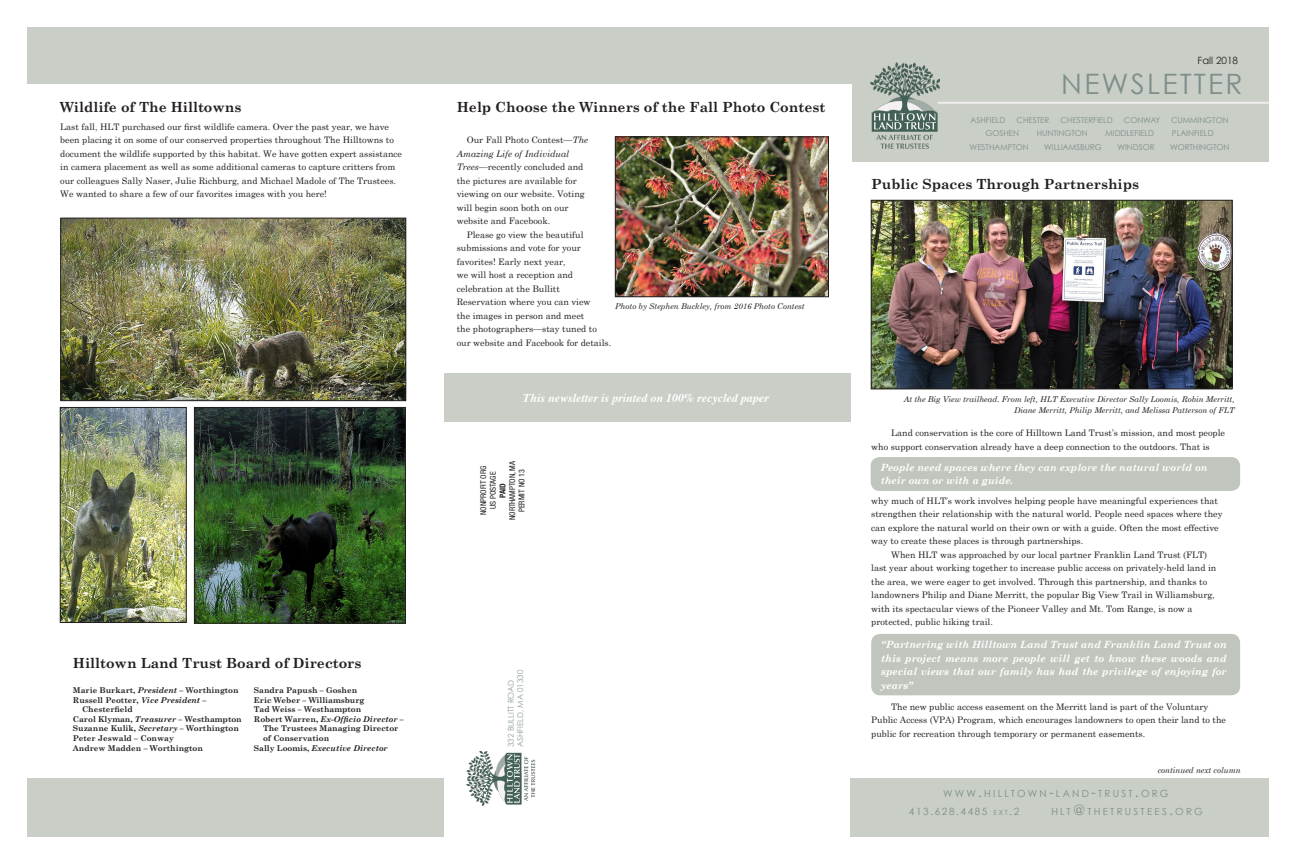
<style>
.page{position:relative;width:1296px;height:864px;background:#fff}
.page>*{position:absolute;margin:0;border:0;box-sizing:border-box;transform-origin:0 0}
.t1{font:28.1px "Century Gothic";letter-spacing:.08em;color:#7d8e8b}
.t2{font:700 14px "Century Schoolbook";color:#231f20}
.t3{font:italic 700 12px "Times";color:#fff}
.t4{font:italic 700 10px/13.5px "Century Schoolbook";color:#fff;text-align:justify}
.t5{font:10px "Century Gothic";letter-spacing:.16em;color:#7d8e8b}
.t6{font:10px "Century Gothic";color:#231f20}
.t7{font:9.8px "Century Gothic";letter-spacing:.23em;color:#7d8e8b}
.t8{font:9px/13.5px "Century Schoolbook";color:#231f20}
.t9{font:700 8px "Century Schoolbook";color:#231f20}
.t10{font:italic 8px/11px "Century Schoolbook";color:#231f20;text-align:right}
.t11{font:8px "Century Gothic";color:#7d8e8b}
.t12{font:italic 700 8px "Century Schoolbook";color:#231f20}
.t13{font:condensed 8px/9.6px "Helvetica Neue";color:#231f20;text-align:center}
.t14{font:8px/9.4px "Century Gothic";color:#8e9e9b}
.t15{font:700 condensed 8px "Helvetica Neue";color:#231f20}
.s1{font-style:italic}
.s2{font-style:normal}
.s3{font-size:14px}
.s4{font-size:7px}
</style>
<div class="page">
<div style="left:852px;top:27px;width:417px;height:135px;background:#c9cec6"></div>
<img style="left:467px;top:752px;width:69px;height:54px">
<hr style="left:938px;top:102px;width:331px;height:2px;background:#eee">
<img style="left:870px;top:62px;width:69px;height:87px">
<div style="left:851px;top:779px;width:418px;height:58px;background:#c9cec6"></div>
<div style="left:27px;top:27px;width:825px;height:57px;background:#c9cec6"></div>
<div style="left:444px;top:374px;width:407px;height:48px;background:#c9cec6"></div>
<div style="left:27px;top:779px;width:417px;height:58px;background:#c9cec6"></div>
<div style="left:871px;top:634px;width:369px;height:61px;background:#c0c6bd;border-radius:9px"></div>
<div style="left:871px;top:457px;width:369px;height:34px;background:#c0c6bd;border-radius:9px"></div>
<img style="left:873px;top:202px;width:358px;height:185px">
<div style="left:871px;top:200px;width:362px;height:189px;border:1px solid #231f20"></div>
<img style="left:62px;top:220px;width:342px;height:179px">
<div style="left:60px;top:218px;width:346px;height:183px;border:1px solid #231f20"></div>
<img style="left:62px;top:409px;width:123px;height:212px">
<div style="left:60px;top:407px;width:127px;height:216px;border:1px solid #231f20"></div>
<img style="left:196px;top:409px;width:208px;height:213px">
<div style="left:194px;top:407px;width:212px;height:217px;border:1px solid #231f20"></div>
<img style="left:617px;top:138px;width:210px;height:157px">
<div style="left:615px;top:136px;width:214px;height:161px;border:1px solid #231f20"></div>
<h2 class="t2" style="left:60px;top:98px;width:183px">Wildlife of The Hilltowns</h2>
<p class="t8" style="left:60px;top:120px;width:343px">Last fall, HLT purchased our first wildlife camera. Over the past year, we have been placing it on some of our conserved properties throughout The Hilltowns to document the wildlife supported by this habitat. We have gotten expert assistance in camera placement as well as some additional cameras to capture critters from our colleagues Sally Naser, Julie Richburg, and Michael Madole of The Trustees.<br>We wanted to share a few of our favorites images with you here!</p>
<h2 class="t2" style="left:73px;top:655px;width:290px">Hilltown Land Trust Board of Directors</h2>
<p class="t9" style="left:73px;top:685px;width:167px">Marie Burkart, <span class="s1">President</span> – Worthington</p>
<p class="t9" style="left:73px;top:695px;width:135px">Russell Peotter, <span class="s1">Vice President</span> –</p>
<p class="t9" style="left:82px;top:704px;width:52px">Chesterfield</p>
<p class="t9" style="left:73px;top:714px;width:170px">Carol Klyman, <span class="s1">Treasurer</span> – Westhampton</p>
<p class="t9" style="left:73px;top:724px;width:168px">Suzanne Kulik, <span class="s1">Secretary</span> – Worthington</p>
<p class="t9" style="left:73px;top:733px;width:103px">Peter Jeswald – Conway</p>
<p class="t9" style="left:73px;top:743px;width:131px">Andrew Madden – Worthington</p>
<p class="t9" style="left:254px;top:685px;width:105px">Sandra Papush – Goshen</p>
<p class="t9" style="left:254px;top:695px;width:112px">Eric Weber – Williamsburg</p>
<p class="t9" style="left:254px;top:704px;width:109px">Tad Weiss – Westhampton</p>
<p class="t12" style="left:254px;top:714px;width:152px"><span class="s2">Robert Warren,</span> Ex-Officio Director <span class="s2">–</span></p>
<p class="t9" style="left:263px;top:724px;width:137px">The Trustees Managing Director</p>
<p class="t9" style="left:263px;top:733px;width:68px">of Conservation</p>
<p class="t12" style="left:254px;top:743px;width:135px"><span class="s2">Sally Loomis,</span> Executive Director</p>
<h2 class="t2" style="left:457px;top:98px;width:370px">Help Choose the Winners of the Fall Photo Contest</h2>
<p class="t8" style="left:457px;top:133px;width:133px;text-indent:10px">Our Fall Photo Contest—<span class="s1">The<br>Amazing Life of Individual<br>Trees</span>—recently concluded and the pictures are available for viewing on our website. Voting will begin soon both on our website and Facebook.</p>
<p class="t8" style="left:457px;top:228px;width:156px;text-indent:10px">Please go view the beautiful submissions and vote for your favorites! Early next year,<br>we will host a reception and celebration at the Bullitt<br>Reservation where you can view<br>the images in person and meet<br>the photographers—stay tuned to our website and Facebook for details.</p>
<p class="t10" style="left:615px;top:300px;width:191px">Photo by Stephen Buckley, from 2016 Photo Contest</p>
<h3 class="t3" style="left:523px;top:386px;width:247px">This newsletter is printed on 100% recycled paper</h3>
<p class="t13" style="left:507px;top:520px;width:61px;rotate:-90deg">NORTHAMPTON, MA<br>PERMIT NO 13</p>
<p class="t13" style="left:479px;top:515px;width:51px;rotate:-90deg">NONPROFIT ORG<br>US POSTAGE</p>
<p class="t15" style="left:498px;top:498px;width:16px;rotate:-90deg">PAID</p>
<p class="t14" style="left:506px;top:747px;width:79px;rotate:-90deg">332 BULLITT ROAD<br>ASHFIELD, MA 01330</p>
<p class="t6" style="left:1198px;top:54px;width:42px">Fall 2018</p>
<h1 class="t1" style="left:1061px;top:67px;width:183px">NEWSLETTER</h1>
<p class="t11" style="left:971px;top:115px;width:36px">ASHFIELD</p>
<p class="t11" style="left:1017px;top:115px;width:34px">CHESTER</p>
<p class="t11" style="left:1060px;top:115px;width:54px">CHESTERFIELD</p>
<p class="t11" style="left:1124px;top:115px;width:38px">CONWAY</p>
<p class="t11" style="left:1171px;top:115px;width:59px">CUMMINGTON</p>
<p class="t11" style="left:985px;top:129px;width:35px">GOSHEN</p>
<p class="t11" style="left:1037px;top:129px;width:53px">HUNTINGTON</p>
<p class="t11" style="left:1106px;top:129px;width:50px">MIDDLEFIELD</p>
<p class="t11" style="left:1172px;top:129px;width:43px">PLAINFIELD</p>
<p class="t11" style="left:970px;top:142px;width:61px">WESTHAMPTON</p>
<p class="t11" style="left:1044px;top:142px;width:59px">WILLIAMSBURG</p>
<p class="t11" style="left:1117px;top:142px;width:39px">WINDSOR</p>
<p class="t11" style="left:1170px;top:142px;width:61px">WORTHINGTON</p>
<h2 class="t2" style="left:871px;top:175px;width:269px">Public Spaces Through Partnerships</h2>
<p class="t10" style="left:904px;top:393px;width:332px">At the Big View trailhead. From left, HLT Executive Director Sally Loomis, Robin Merritt,<br>Diane Merritt, Philip Merritt, and Melissa Patterson of FLT</p>
<p class="t8" style="left:871px;top:426px;width:355px;text-indent:20px">Land conservation is the core of Hilltown Land Trust’s mission, and most people who support conservation already have a deep connection to the outdoors. That is</p>
<p class="t4" style="left:881px;top:460px;width:328px">People need spaces where they can explore the natural world on their own or with a guide.</p>
<p class="t8" style="left:871px;top:493px;width:348px">why much of HLT’s work involves helping people have meaningful experiences that</p>
<p class="t8" style="left:871px;top:507px;width:353px">strengthen their relationship with the natural world. People need spaces where they</p>
<p class="t8" style="left:871px;top:520px;width:349px">can explore the natural world on their own or with a guide. Often the most effective</p>
<p class="t8" style="left:871px;top:534px;width:214px">way to create these places is through partnerships.</p>
<p class="t8" style="left:891px;top:547px;width:318px">When HLT was approached by our local partner Franklin Land Trust (FLT)</p>
<p class="t8" style="left:871px;top:561px;width:347px">last year about working together to increase public access on privately-held land in</p>
<p class="t8" style="left:871px;top:574px;width:338px">the area, we were eager to get involved. Through this partnership, and thanks to</p>
<p class="t8" style="left:871px;top:588px;width:345px">landowners Philip and Diane Merritt, the popular Big View Trail in Williamsburg,</p>
<p class="t8" style="left:871px;top:601px;width:323px">with its spectacular views of the Pioneer Valley and Mt. Tom Range, is now a</p>
<p class="t8" style="left:871px;top:615px;width:123px">protected, public hiking trail.</p>
<p class="t4" style="left:881px;top:637px;width:347px">“Partnering with Hilltown Land Trust and Franklin Land Trust on this project means more people will get to know these woods and special views that our family has had the privilege of enjoying for years”</p>
<p class="t8" style="left:871px;top:699px;width:356px;text-indent:20px">The new public access easement on the Merritt land is part of the Voluntary<br>Public Access (VPA) Program, which encourages landowners to open their land to the public for recreation through temporary or permanent easements.</p>
<p class="t10" style="left:1158px;top:765px;width:84px">continued next column</p>
<p class="t7" style="left:943px;top:788px;width:227px">WWW<span class="s3">.</span>HILLTOWN<span class="s3">-</span>LAND<span class="s3">-</span>TRUST<span class="s3">.</span>ORG</p>
<p class="t5" style="left:909px;top:805px;width:112px">413.628.4485 <span class="s4">EXT</span>.2</p>
<p class="t7" style="left:1051px;top:805px;width:153px">HLT<span class="s3">@</span>THETRUSTEES<span class="s3">.</span>ORG</p>
</div>
